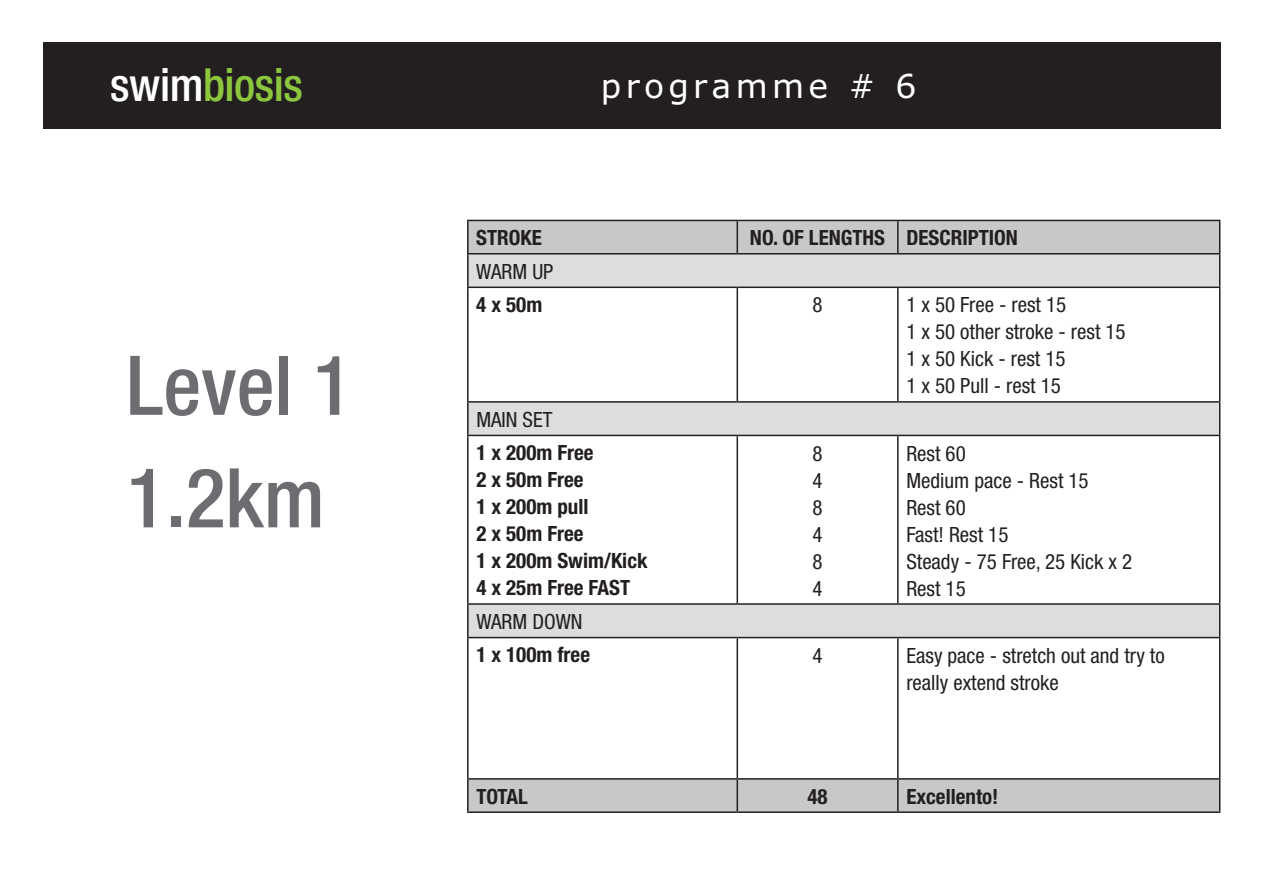
<style>
.page{position:relative;width:1263px;height:893px;background:#fff}
.page>*{position:absolute;margin:0;border:0;box-sizing:border-box;transform-origin:0 0}
.t1{font:500 condensed 82.5px/112.5px "Helvetica Neue";color:#6c6d70}
.t2{font:500 condensed 45.6px "Helvetica Neue";letter-spacing:-.01em;color:#8bc63e}
.t3{font:33px "Verdana Plain";letter-spacing:.13em;color:#fff}
.t4{font:condensed 21px/27px "Helvetica Neue";color:#231f20}
.t5{font:700 condensed 21px/27px "Helvetica Neue";color:#231f20}
.s1{color:#fff}
</style>
<div class="page">
<div style="left:43px;top:43px;width:1177px;height:86px;background:#231f20"></div>
<svg style="left:469px;top:221px;width:750px;height:590px"></svg>
<svg style="left:469px;top:254px;width:750px;height:383px"></svg>
<hr style="left:467px;top:220px;width:270px;height:1px;background:#231f20">
<hr style="left:467px;top:221px;width:2px;height:32px;background:#231f20">
<hr style="left:737px;top:220px;width:161px;height:1px;background:#231f20">
<hr style="left:736px;top:221px;width:2px;height:32px;background:#231f20">
<hr style="left:898px;top:220px;width:322px;height:1px;background:#231f20">
<hr style="left:897px;top:221px;width:1px;height:32px;background:#231f20">
<hr style="left:1219px;top:221px;width:1px;height:32px;background:#231f20">
<hr style="left:467px;top:253px;width:270px;height:1px;background:#231f20">
<hr style="left:467px;top:254px;width:2px;height:33px;background:#231f20">
<hr style="left:737px;top:253px;width:161px;height:1px;background:#231f20">
<hr style="left:898px;top:253px;width:322px;height:1px;background:#231f20">
<hr style="left:1219px;top:254px;width:1px;height:33px;background:#231f20">
<hr style="left:467px;top:287px;width:270px;height:1px;background:#231f20">
<hr style="left:467px;top:288px;width:2px;height:113px;background:#231f20">
<hr style="left:737px;top:287px;width:161px;height:1px;background:#231f20">
<hr style="left:736px;top:288px;width:2px;height:113px;background:#231f20">
<hr style="left:898px;top:287px;width:322px;height:1px;background:#231f20">
<hr style="left:897px;top:288px;width:1px;height:113px;background:#231f20">
<hr style="left:1219px;top:288px;width:1px;height:113px;background:#231f20">
<hr style="left:467px;top:401px;width:270px;height:2px;background:#231f20">
<hr style="left:467px;top:403px;width:2px;height:32px;background:#231f20">
<hr style="left:737px;top:401px;width:161px;height:2px;background:#231f20">
<hr style="left:898px;top:401px;width:322px;height:2px;background:#231f20">
<hr style="left:1219px;top:403px;width:1px;height:32px;background:#231f20">
<hr style="left:467px;top:435px;width:270px;height:1px;background:#231f20">
<hr style="left:467px;top:436px;width:2px;height:167px;background:#231f20">
<hr style="left:737px;top:435px;width:161px;height:1px;background:#231f20">
<hr style="left:736px;top:436px;width:2px;height:167px;background:#231f20">
<hr style="left:898px;top:435px;width:322px;height:1px;background:#231f20">
<hr style="left:897px;top:436px;width:1px;height:167px;background:#231f20">
<hr style="left:1219px;top:436px;width:1px;height:167px;background:#231f20">
<hr style="left:467px;top:603px;width:270px;height:2px;background:#231f20">
<hr style="left:467px;top:605px;width:2px;height:32px;background:#231f20">
<hr style="left:737px;top:603px;width:161px;height:2px;background:#231f20">
<hr style="left:898px;top:603px;width:322px;height:2px;background:#231f20">
<hr style="left:1219px;top:605px;width:1px;height:32px;background:#231f20">
<hr style="left:467px;top:637px;width:270px;height:1px;background:#231f20">
<hr style="left:467px;top:638px;width:2px;height:140px;background:#231f20">
<hr style="left:737px;top:637px;width:161px;height:1px;background:#231f20">
<hr style="left:736px;top:638px;width:2px;height:140px;background:#231f20">
<hr style="left:898px;top:637px;width:322px;height:1px;background:#231f20">
<hr style="left:897px;top:638px;width:1px;height:140px;background:#231f20">
<hr style="left:1219px;top:638px;width:1px;height:140px;background:#231f20">
<hr style="left:467px;top:778px;width:270px;height:2px;background:#231f20">
<hr style="left:467px;top:780px;width:2px;height:31px;background:#231f20">
<hr style="left:737px;top:778px;width:161px;height:2px;background:#231f20">
<hr style="left:736px;top:780px;width:2px;height:31px;background:#231f20">
<hr style="left:898px;top:778px;width:322px;height:2px;background:#231f20">
<hr style="left:897px;top:780px;width:1px;height:31px;background:#231f20">
<hr style="left:1219px;top:780px;width:1px;height:31px;background:#231f20">
<hr style="left:467px;top:811px;width:270px;height:2px;background:#231f20">
<hr style="left:737px;top:811px;width:161px;height:2px;background:#231f20">
<hr style="left:898px;top:811px;width:322px;height:2px;background:#231f20">
<h2 class="t2" style="left:110px;top:57px;width:194px"><span class="s1">swim</span>biosis</h2>
<h3 class="t3" style="left:601px;top:65px;width:317px">programme # 6</h3>
<h1 class="t1" style="left:126px;top:328px;width:227px">Level 1<br>1.2km</h1>
<p class="t5" style="left:476px;top:224px;width:67px">STROKE</p>
<p class="t5" style="left:750px;top:224px;width:269px">NO. OF LENGTHS DESCRIPTION</p>
<p class="t4" style="left:476px;top:258px;width:79px">WARM UP</p>
<p class="t5" style="left:476px;top:291px;width:67px">4 x 50m</p>
<p class="t4" style="left:812px;top:291px;width:12px">8</p>
<p class="t4" style="left:906px;top:291px;width:221px">1 x 50 Free - rest 15<br>1 x 50 other stroke - rest 15<br>1 x 50 Kick - rest 15<br>1 x 50 Pull - rest 15</p>
<p class="t4" style="left:476px;top:406px;width:78px">MAIN SET</p>
<p class="t5" style="left:476px;top:439px;width:173px">1 x 200m Free<br>2 x 50m Free<br>1 x 200m pull<br>2 x 50m Free<br>1 x 200m Swim/Kick<br>4 x 25m Free FAST</p>
<p class="t4" style="left:812px;top:439px;width:12px;text-align:justify">8<br>4<br>8<br>4<br>8<br>4</p>
<p class="t4" style="left:906px;top:439px;width:227px">Rest 60<br>Medium pace - Rest 15<br>Rest 60<br>Fast! Rest 15<br>Steady - 75 Free, 25 Kick x 2<br>Rest 15</p>
<p class="t4" style="left:476px;top:608px;width:108px">WARM DOWN</p>
<p class="t5" style="left:476px;top:641px;width:115px">1 x 100m free</p>
<p class="t4" style="left:812px;top:642px;width:12px">4</p>
<p class="t4" style="left:906px;top:642px;width:260px">Easy pace - stretch out and try to really extend stroke</p>
<p class="t5" style="left:476px;top:782px;width:53px">TOTAL</p>
<p class="t5" style="left:807px;top:782px;width:22px">48</p>
<p class="t5" style="left:906px;top:782px;width:94px">Excellento!</p>
</div>
